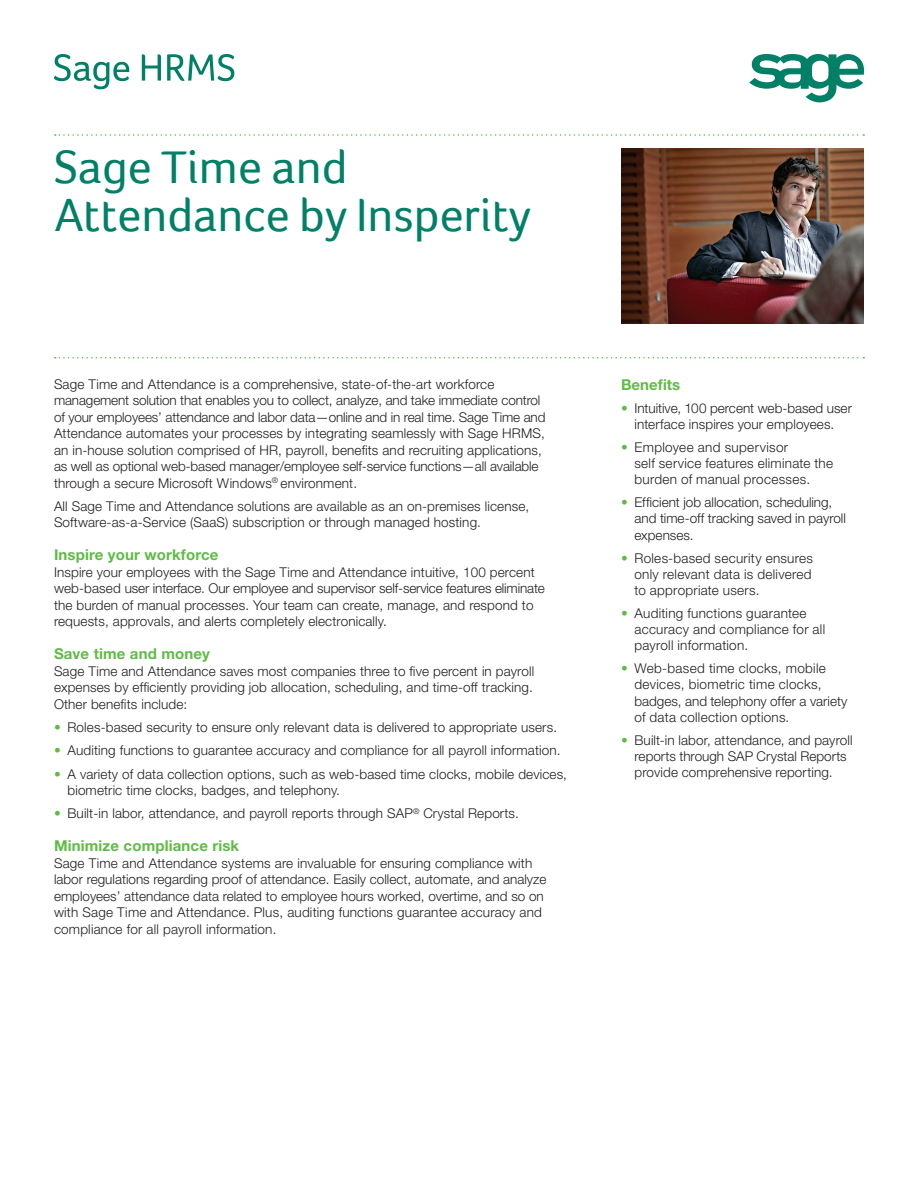
<style>
.page{position:relative;width:918px;height:1188px;background:#fff}
.page>*{position:absolute;margin:0;border:0;box-sizing:border-box;transform-origin:0 0}
.Headline_one{font:48px/48px "Foco";color:#008066}
.Subhead{font:700 15px "Helvetica Neue";letter-spacing:.01em;color:#60bb46}
.Subhead_side{font:700 15px "Helvetica Neue";color:#60bb46}
.Body_copy{font:300 13.5px/16.5px "Helvetica Neue";letter-spacing:.01em;color:#231f20}
.s1{color:#60bb46}
</style>
<div class="page">
<svg style="left:55px;top:134px;width:809px;height:2px"></svg>
<svg style="left:55px;top:357px;width:809px;height:1px"></svg>
<img style="left:621px;top:148px;width:243px;height:176px">
<svg style="left:749px;top:54px;width:115px;height:48px"></svg>
<svg style="left:54px;top:54px;width:75px;height:35px"></svg>
<svg style="left:142px;top:54px;width:19px;height:27px"></svg>
<svg style="left:167px;top:54px;width:67px;height:27px"></svg>
<p class="Headline_one" style="left:54px;top:142px;width:479px">Sage Time and<br>Attendance by Insperity</p>
<p class="Body_copy" style="left:54px;top:375px;width:493px">Sage Time and Attendance is a comprehensive, state-of-the-art workforce management solution that enables you to collect, analyze, and take immediate control of your employees’ attendance and labor data—online and in real time. Sage Time and Attendance automates your processes by integrating seamlessly with Sage HRMS, an in-house solution comprised of HR, payroll, benefits and recruiting applications, as well as optional web-based manager/employee self-service functions—all available through a secure Microsoft Windows<sup>®</sup> environment.</p>
<p class="Body_copy" style="left:54px;top:498px;width:477px">All Sage Time and Attendance solutions are available as an on-premises license,<br>Software-as-a-Service (SaaS) subscription or through managed hosting.</p>
<p class="Subhead" style="left:54px;top:546px;width:166px">Inspire your workforce</p>
<p class="Body_copy" style="left:54px;top:564px;width:492px">Inspire your employees with the Sage Time and Attendance intuitive, 100 percent web-based user interface. Our employee and supervisor self-service features eliminate the burden of manual processes. Your team can create, manage, and respond to requests, approvals, and alerts completely electronically.</p>
<p class="Subhead" style="left:54px;top:645px;width:158px">Save time and money</p>
<p class="Body_copy" style="left:54px;top:663px;width:482px;text-align:justify">Sage Time and Attendance saves most companies three to five percent in payroll expenses by efficiently providing job allocation, scheduling, and time-off tracking.<br>Other benefits include:</p>
<p class="Body_copy" style="left:54px;top:719px;width:505px"><span class="s1">•</span> Roles-based security to ensure only relevant data is delivered to appropriate users.</p>
<p class="Body_copy" style="left:54px;top:742px;width:508px"><span class="s1">•</span> Auditing functions to guarantee accuracy and compliance for all payroll information.</p>
<p class="Body_copy" style="left:68px;top:765px;width:501px;text-indent:-14px"><span class="s1">•</span> A variety of data collection options, such as web-based time clocks, mobile devices, biometric time clocks, badges, and telephony.</p>
<p class="Body_copy" style="left:54px;top:805px;width:466px"><span class="s1">•</span> Built-in labor, attendance, and payroll reports through SAP<sup>®</sup> Crystal Reports.</p>
<p class="Subhead" style="left:54px;top:837px;width:187px">Minimize compliance risk</p>
<p class="Body_copy" style="left:54px;top:855px;width:494px">Sage Time and Attendance systems are invaluable for ensuring compliance with labor regulations regarding proof of attendance. Easily collect, automate, and analyze employees’ attendance data related to employee hours worked, overtime, and so on with Sage Time and Attendance. Plus, auditing functions guarantee accuracy and compliance for all payroll information.</p>
<p class="Subhead_side" style="left:621px;top:375px;width:61px">Benefits</p>
<p class="Body_copy" style="left:621px;top:399px;width:232px;text-align:center"><span class="s1">•</span> Intuitive, 100 percent web-based user interface inspires your employees.</p>
<p class="Body_copy" style="left:634px;top:439px;width:200px;text-indent:-14px"><span class="s1">•</span> Employee and supervisor<br>self service features eliminate the burden of manual processes.</p>
<p class="Body_copy" style="left:634px;top:494px;width:213px;text-indent:-14px"><span class="s1">•</span> Efficient job allocation, scheduling, and time-off tracking saved in payroll expenses.</p>
<p class="Body_copy" style="left:634px;top:549px;width:180px;text-align:justify;text-indent:-14px"><span class="s1">•</span> Roles-based security ensures only relevant data is delivered to appropriate users.</p>
<p class="Body_copy" style="left:634px;top:605px;width:192px;text-indent:-14px"><span class="s1">•</span> Auditing functions guarantee accuracy and compliance for all payroll information.</p>
<p class="Body_copy" style="left:634px;top:660px;width:215px;text-indent:-14px"><span class="s1">•</span> Web-based time clocks, mobile devices, biometric time clocks, badges, and telephony offer a variety of data collection options.</p>
<p class="Body_copy" style="left:621px;top:732px;width:233px;text-align:center"><span class="s1">•</span> Built-in labor, attendance, and payroll reports through SAP Crystal Reports provide comprehensive reporting.</p>
</div>
